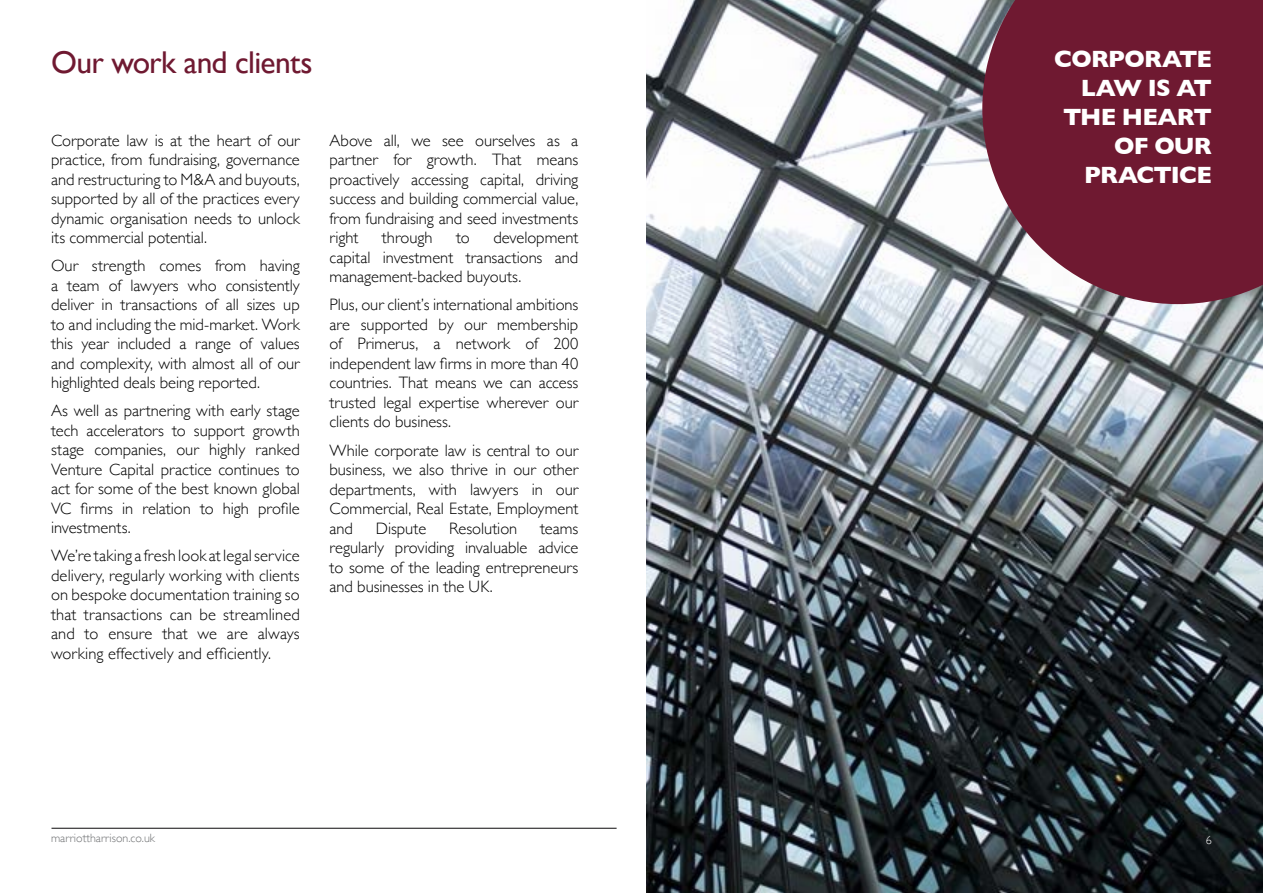
<style>
.page{position:relative;width:1263px;height:893px;background:#fff}
.page>*{position:absolute;margin:0;border:0;box-sizing:border-box;transform-origin:0 0}
.t1{font:31.5px "Gill Sans";letter-spacing:-.02em;color:#6f1931}
.t2{font:700 24px/28.8px "Gill Sans";letter-spacing:-.035em;color:#fff;text-align:right}
.t3{font:300 16.5px/19.5px "Gill Sans";color:#000;text-align:justify}
.t4{font:300 12px "Gill Sans";color:#6e7072}
.t5{font:300 12px "Gill Sans";color:#fff}
</style>
<div class="page">
<img style="left:646px;top:0;width:617px;height:893px">
<svg style="left:982px;top:0;width:281px;height:304px;background:#762b40"></svg>
<hr style="left:51px;top:828px;width:566px;height:1px;background:#0b0a0b">
<h1 class="t1" style="left:51px;top:44px;width:263px">Our work and clients</h1>
<h2 class="t2" style="left:1054px;top:44px;width:159px">CORPORATE<br>LAW IS AT<br>THE HEART<br>OF OUR<br>PRACTICE</h2>
<p class="t3" style="left:51px;top:130px;width:250px">Corporate law is at the heart of our practice, from fundraising, governance and restructuring to M&amp;A and buyouts, supported by all of the practices every dynamic organisation needs to unlock its commercial potential.</p>
<p class="t3" style="left:51px;top:255px;width:250px">Our strength comes from having a team of lawyers who consistently deliver in transactions of all sizes up to and including the mid-market. Work this year included a range of values and complexity, with almost all of our highlighted deals being reported.</p>
<p class="t3" style="left:51px;top:400px;width:250px">As well as partnering with early stage tech accelerators to support growth stage companies, our highly ranked Venture Capital practice continues to act for some of the best known global VC firms in relation to high profile investments.</p>
<p class="t3" style="left:51px;top:546px;width:250px">We’re taking a fresh look at legal service delivery, regularly working with clients on bespoke documentation training so that transactions can be streamlined and to ensure that we are always working effectively and efficiently.</p>
<p class="t3" style="left:330px;top:130px;width:250px">Above all, we see ourselves as a partner for growth. That means proactively accessing capital, driving success and building commercial value, from fundraising and seed investments right</p>
<p class="t3" style="left:330px;top:228px;width:250px;text-indent:164px">development capital investment transactions and management-backed buyouts.</p>
<p class="t3" style="left:330px;top:295px;width:250px">Plus, our client’s international ambitions are supported by our membership of Primerus, a network of 200 independent law firms in more than 40 countries. That means we can access trusted legal expertise wherever our clients do business.</p>
<p class="t3" style="left:330px;top:440px;width:250px">While corporate law is central to our business, we also thrive in our other departments, with lawyers in our Commercial, Real Estate, Employment and</p>
<p class="t3" style="left:382px;top:228px;width:52px">through</p>
<p class="t3" style="left:456px;top:228px;width:15px">to</p>
<p class="t3" style="left:376px;top:518px;width:52px">Dispute</p>
<p class="t3" style="left:449px;top:518px;width:70px">Resolution</p>
<p class="t3" style="left:330px;top:518px;width:250px;text-indent:211px">teams regularly providing invaluable advice to some of the leading entrepreneurs and businesses in the UK.</p>
<p class="t4" style="left:51px;top:828px;width:105px">marriottharrison.co.uk</p>
<p class="t5" style="left:1206px;top:830px;width:7px">6</p>
</div>
